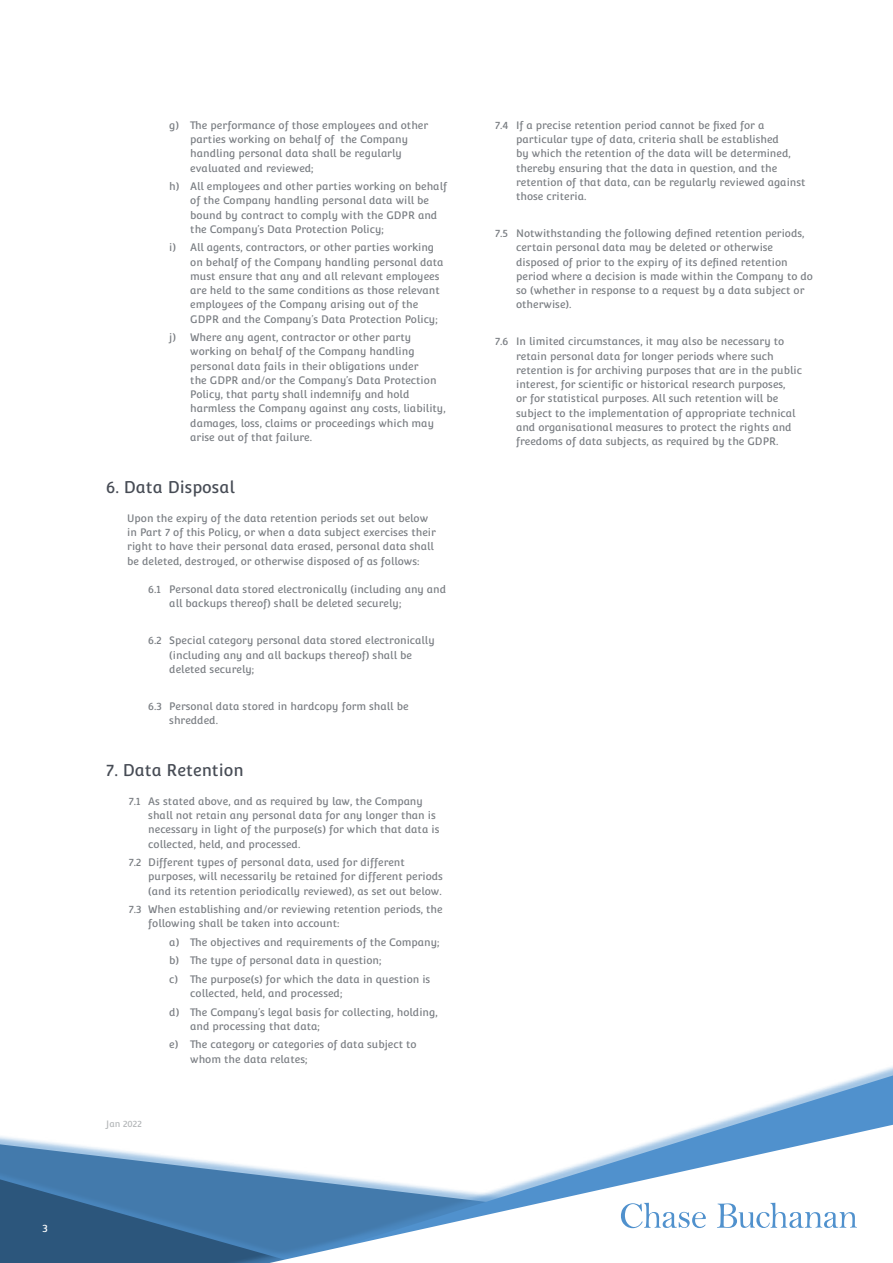
<style>
.page{position:relative;width:893px;height:1263px;background:#fff}
.page>*{position:absolute;margin:0;border:0;box-sizing:border-box;transform-origin:0 0}
.t1{font:16.5px "Convergence";color:#474c55}
.t2{font:10.5px/14.2px "Convergence";color:#797d82}
.t3{font:10.5px "Convergence";color:#fff}
.t4{font:9px "Convergence";color:#b3b6b8}
</style>
<div class="page">
<div style="left:0;top:1102px;width:853px;height:161px;background:#5091cd;opacity:.53"></div>
<svg style="left:0;top:1176px;width:51px;height:87px;background:#2f5a82"></svg>
<div style="left:51px;top:1054px;width:842px;height:209px;background:#5091cd;opacity:.53"></div>
<svg style="left:215px;top:1122px;width:678px;height:141px"></svg>
<svg style="left:621px;top:1203px;width:85px;height:25px"></svg>
<svg style="left:717px;top:1203px;width:140px;height:25px"></svg>
<p class="t3" style="left:43px;top:1222px;width:7px">3</p>
<p class="t2" style="left:190px;top:118px;width:239px;text-indent:-21px">g) The performance of those employees and other parties working on behalf of the Company handling personal data shall be regularly evaluated and reviewed;</p>
<p class="t2" style="left:190px;top:179px;width:258px;text-indent:-21px">h) All employees and other parties working on behalf of the Company handling personal data will be bound by contract to comply with the GDPR and the Company’s Data Protection Policy;</p>
<p class="t2" style="left:190px;top:241px;width:255px;text-indent:-21px">i) All agents, contractors, or other parties working on behalf of the Company handling personal data must ensure that any and all relevant employees are held to the same conditions as those relevant employees of the Company arising out of the GDPR and the Company’s Data Protection Policy;</p>
<p class="t2" style="left:190px;top:330px;width:257px;text-indent:-21px">j) Where any agent, contractor or other party working on behalf of the Company handling personal data fails in their obligations under<br>the GDPR and/or the Company’s Data Protection Policy, that party shall indemnify and hold harmless the Company against any costs, liability, damages, loss, claims or proceedings which may arise out of that failure.</p>
<h1 class="t1" style="left:106px;top:478px;width:130px">6. Data Disposal</h1>
<p class="t2" style="left:127px;top:511px;width:310px">Upon the expiry of the data retention periods set out below in Part 7 of this Policy, or when a data subject exercises their right to have their personal data erased, personal data shall be deleted, destroyed, or otherwise disposed of as follows:</p>
<p class="t2" style="left:169px;top:582px;width:278px;text-indent:-21px">6.1 Personal data stored electronically (including any and all backups thereof) shall be deleted securely;</p>
<p class="t2" style="left:169px;top:633px;width:267px;text-indent:-21px">6.2 Special category personal data stored electronically (including any and all backups thereof) shall be deleted securely;</p>
<p class="t2" style="left:169px;top:699px;width:241px;text-indent:-21px">6.3 Personal data stored in hardcopy form shall be shredded.</p>
<h1 class="t1" style="left:106px;top:761px;width:139px">7. Data Retention</h1>
<p class="t2" style="left:148px;top:794px;width:293px;text-indent:-19px">7.1 As stated above, and as required by law, the Company shall not retain any personal data for any longer than is necessary in light of the purpose(s) for which that data is collected, held, and processed.</p>
<p class="t2" style="left:148px;top:855px;width:296px;text-indent:-19px">7.2 Different types of personal data, used for different purposes, will necessarily be retained for different periods (and its retention periodically reviewed), as set out below.</p>
<p class="t2" style="left:148px;top:902px;width:296px;text-indent:-19px">7.3 When establishing and/or reviewing retention periods, the following shall be taken into account:</p>
<p class="t2" style="left:169px;top:933px;width:272px;line-height:18.5px">a) The objectives and requirements of the Company; b) The type of personal data in question;<br>c) The purpose(s) for which the data in question is</p>
<p class="t2" style="left:169px;top:984px;width:270px;line-height:18.5px;text-indent:21px">collected, held, and processed;<br>d) The Company’s legal basis for collecting, holding,</p>
<p class="t2" style="left:169px;top:1017px;width:249px;line-height:18.5px;text-indent:21px">and processing that data;<br>e) The category or categories of data subject to</p>
<p class="t2" style="left:190px;top:1052px;width:119px">whom the data relates;</p>
<p class="t4" style="left:106px;top:1118px;width:37px">Jan 2022</p>
<p class="t2" style="left:516px;top:118px;width:291px;text-indent:-21px">7.4 If a precise retention period cannot be fixed for a particular type of data, criteria shall be established<br>by which the retention of the data will be determined, thereby ensuring that the data in question, and the retention of that data, can be regularly reviewed against those criteria.</p>
<p class="t2" style="left:516px;top:226px;width:298px;text-indent:-21px">7.5 Notwithstanding the following defined retention periods, certain personal data may be deleted or otherwise disposed of prior to the expiry of its defined retention period where a decision is made within the Company to do so (whether in response to a request by a data subject or otherwise).</p>
<p class="t2" style="left:516px;top:335px;width:287px;text-indent:-21px">7.6 In limited circumstances, it may also be necessary to retain personal data for longer periods where such retention is for archiving purposes that are in the public interest, for scientific or historical research purposes,<br>or for statistical purposes. All such retention will be subject to the implementation of appropriate technical and organisational measures to protect the rights and freedoms of data subjects, as required by the GDPR.</p>
</div>
